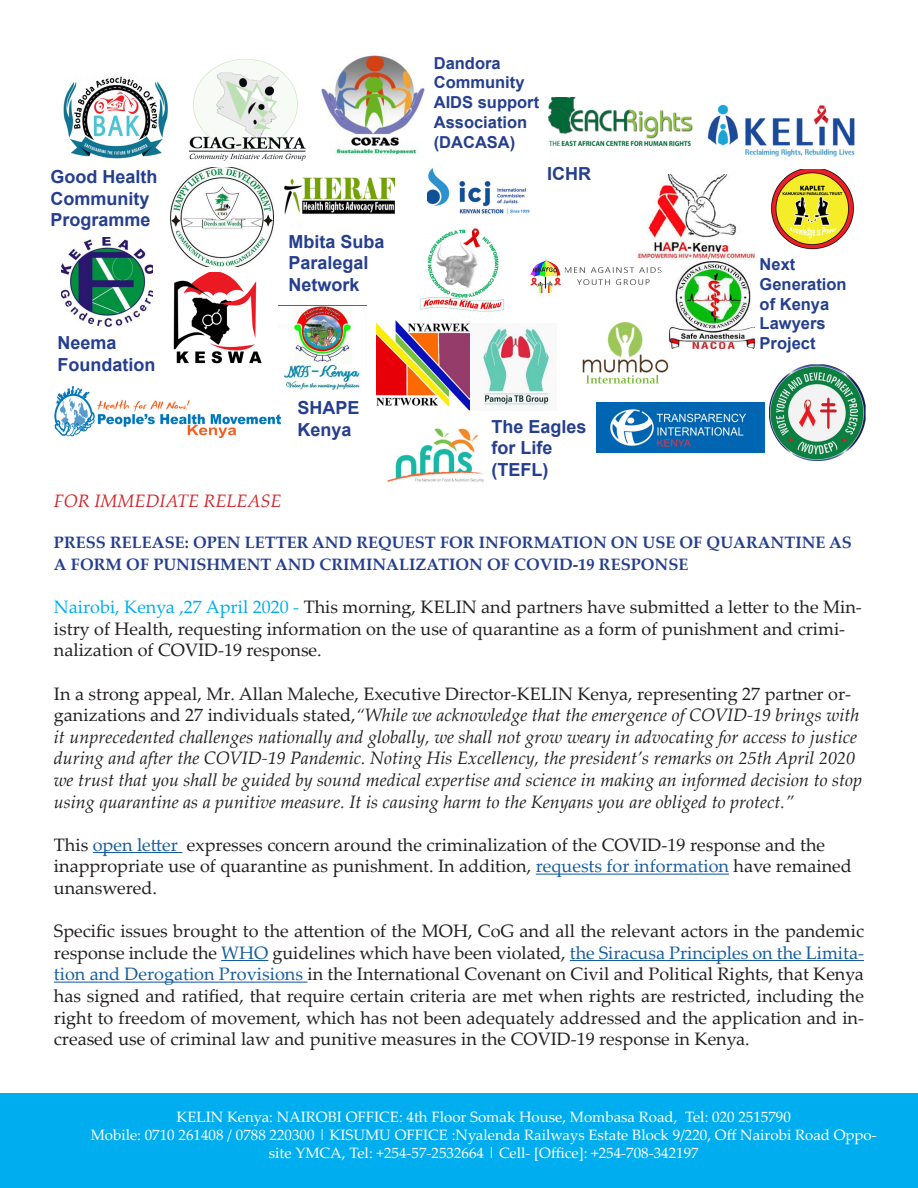
<style>
.page{position:relative;width:918px;height:1188px;background:#fff}
.page>*{position:absolute;margin:0;border:0;box-sizing:border-box;transform-origin:0 0}
.t1{font:18px/21.6px "Palatino Linotype";color:#231f20}
.t2{font:italic 18px/21.6px "Palatino Linotype";color:#231f20}
.t3{font:700 18px/21.6px "Arial";color:#253f8e}
.t4{font:italic 18px "Palatino Linotype";color:#d1232a}
.t5{font:700 16.5px/21.6px "Palatino Linotype";color:#253f8e}
.t6{font:700 16.5px "Arial";color:#253f8e}
.t7{font:15px/18px "Palatino Linotype";color:#fff;text-align:center}
.s1{color:#00aeef}
.s2{font-style:normal}
.s3{color:#175d9e}
</style>
<div class="page">
<img style="left:61px;top:237px;width:92px;height:89px">
<img style="left:387px;top:428px;width:97px;height:55px">
<img style="left:481px;top:328px;width:71px;height:78px">
<img style="left:170px;top:168px;width:104px;height:98px">
<img style="left:769px;top:364px;width:97px;height:97px">
<img style="left:279px;top:305px;width:87px;height:85px">
<img style="left:54px;top:387px;width:227px;height:50px">
<img style="left:707px;top:104px;width:148px;height:53px">
<img style="left:321px;top:54px;width:104px;height:105px">
<img style="left:636px;top:174px;width:119px;height:88px">
<img style="left:189px;top:60px;width:116px;height:101px">
<img style="left:377px;top:320px;width:92px;height:90px">
<img style="left:63px;top:76px;width:105px;height:83px">
<img style="left:284px;top:177px;width:112px;height:38px">
<img style="left:549px;top:98px;width:143px;height:48px">
<img style="left:530px;top:258px;width:138px;height:36px">
<img style="left:582px;top:322px;width:87px;height:62px">
<img style="left:669px;top:262px;width:86px;height:87px">
<img style="left:597px;top:402px;width:167px;height:50px">
<img style="left:427px;top:168px;width:103px;height:46px">
<img style="left:174px;top:272px;width:88px;height:92px">
<img style="left:771px;top:170px;width:83px;height:80px">
<img style="left:419px;top:228px;width:85px;height:84px">
<hr style="left:93px;top:852px;width:89px;height:1px;background:#175d9e">
<hr style="left:536px;top:874px;width:193px;height:1px;background:#175d9e">
<hr style="left:221px;top:960px;width:47px;height:1px;background:#175d9e">
<hr style="left:570px;top:960px;width:294px;height:1px;background:#175d9e">
<hr style="left:54px;top:982px;width:253px;height:1px;background:#175d9e">
<div style="left:0;top:1094px;width:918px;height:94px;background:#00aeef"></div>
<p class="t3" style="left:51px;top:166px;width:109px">Good Health<br>Community</p>
<p class="t3" style="left:51px;top:209px;width:102px">Programme</p>
<p class="t3" style="left:58px;top:332px;width:61px">Neema</p>
<p class="t3" style="left:58px;top:354px;width:99px">Foundation</p>
<p class="t3" style="left:288px;top:231px;width:98px">Mbita Suba</p>
<p class="t3" style="left:288px;top:253px;width:82px">Paralegal</p>
<p class="t3" style="left:288px;top:274px;width:73px">Network</p>
<p class="t3" style="left:297px;top:397px;width:64px">SHAPE</p>
<p class="t3" style="left:297px;top:419px;width:56px">Kenya</p>
<p class="t6" style="left:434px;top:51px;width:68px">Dandora</p>
<p class="t6" style="left:434px;top:71px;width:92px">Community</p>
<p class="t6" style="left:434px;top:91px;width:107px">AIDS support</p>
<p class="t6" style="left:434px;top:111px;width:95px">Association</p>
<p class="t6" style="left:434px;top:130px;width:83px">(DACASA)</p>
<p class="t3" style="left:547px;top:163px;width:45px">ICHR</p>
<p class="t3" style="left:491px;top:416px;width:97px">The Eagles</p>
<p class="t3" style="left:491px;top:437px;width:63px">for Life</p>
<p class="t3" style="left:491px;top:459px;width:58px">(TEFL)</p>
<p class="t6" style="left:760px;top:253px;width:37px">Next</p>
<p class="t6" style="left:760px;top:272px;width:89px">Generation</p>
<p class="t6" style="left:760px;top:292px;width:71px">of Kenya</p>
<p class="t6" style="left:760px;top:312px;width:68px">Lawyers</p>
<p class="t6" style="left:760px;top:332px;width:57px">Project</p>
<p class="t4" style="left:54px;top:488px;width:229px">FOR IMMEDIATE RELEASE</p>
<p class="t5" style="left:54px;top:531px;width:800px">PRESS RELEASE: OPEN LETTER AND REQUEST FOR INFORMATION ON USE OF QUARANTINE AS<br>A FORM OF PUNISHMENT AND CRIMINALIZATION OF COVID-19 RESPONSE</p>
<p class="t1" style="left:54px;top:595px;width:809px"><span class="s1">Nairobi, Kenya ,27 April 2020 -</span> This morning, KELIN and partners have submitted a letter to the Min&shy;istry of Health, requesting information on the use of quarantine as a form of punishment and crimi&shy;nalization of COVID-19 response.</p>
<p class="t2" style="left:54px;top:682px;width:810px"><span class="s2">In a strong appeal, Mr. Allan Maleche, Executive Director-KELIN Kenya, representing 27 partner or&shy;ganizations and 27 individuals stated,</span>“While we acknowledge that the emergence of COVID-19 brings with it unprecedented challenges nationally and globally, we shall not grow weary in advocating for access to justice during and after the COVID-19 Pandemic. Noting His Excellency, the president’s remarks on 25th April 2020 we trust that you shall be guided by sound medical expertise and science in making an informed decision to stop using quarantine as a punitive measure. It is causing harm to the Kenyans you are obliged to protect.”</p>
<p class="t1" style="left:54px;top:833px;width:799px">This <span class="s3">open letter</span> expresses concern around the criminalization of the COVID-19 response and the inappropriate use of quarantine as punishment. In addition, <span class="s3">requests for information</span> have remained unanswered.</p>
<p class="t1" style="left:54px;top:919px;width:812px;text-align:justify">Specific issues brought to the attention of the MOH, CoG and all the relevant actors in the pandemic response include the <span class="s3">WHO</span> guidelines which have been violated, <span class="s3">the Siracusa Principles on the Limita&shy;tion and Derogation Provisions</span> in the International Covenant on Civil and Political Rights, that Kenya has signed and ratified, that require certain criteria are met when rights are restricted, including the right to freedom of movement, which has not been adequately addressed and the application and in&shy;creased use of criminal law and punitive measures in the COVID-19 response in Kenya.</p>
<p class="t7" style="left:177px;top:1108px;width:616px">KELIN Kenya: NAIROBI OFFICE: 4th Floor Somak House, Mombasa Road, Tel: 020 2515790</p>
<p class="t7" style="left:91px;top:1126px;width:788px">Mobile: 0710 261408 / 0788 220300 | KISUMU OFFICE :Nyalenda Railways Estate Block 9/220, Off Nairobi Road Oppo&shy;site YMCA, Tel: +254-57-2532664 | Cell- [Office]: +254-708-342197</p>
</div>
